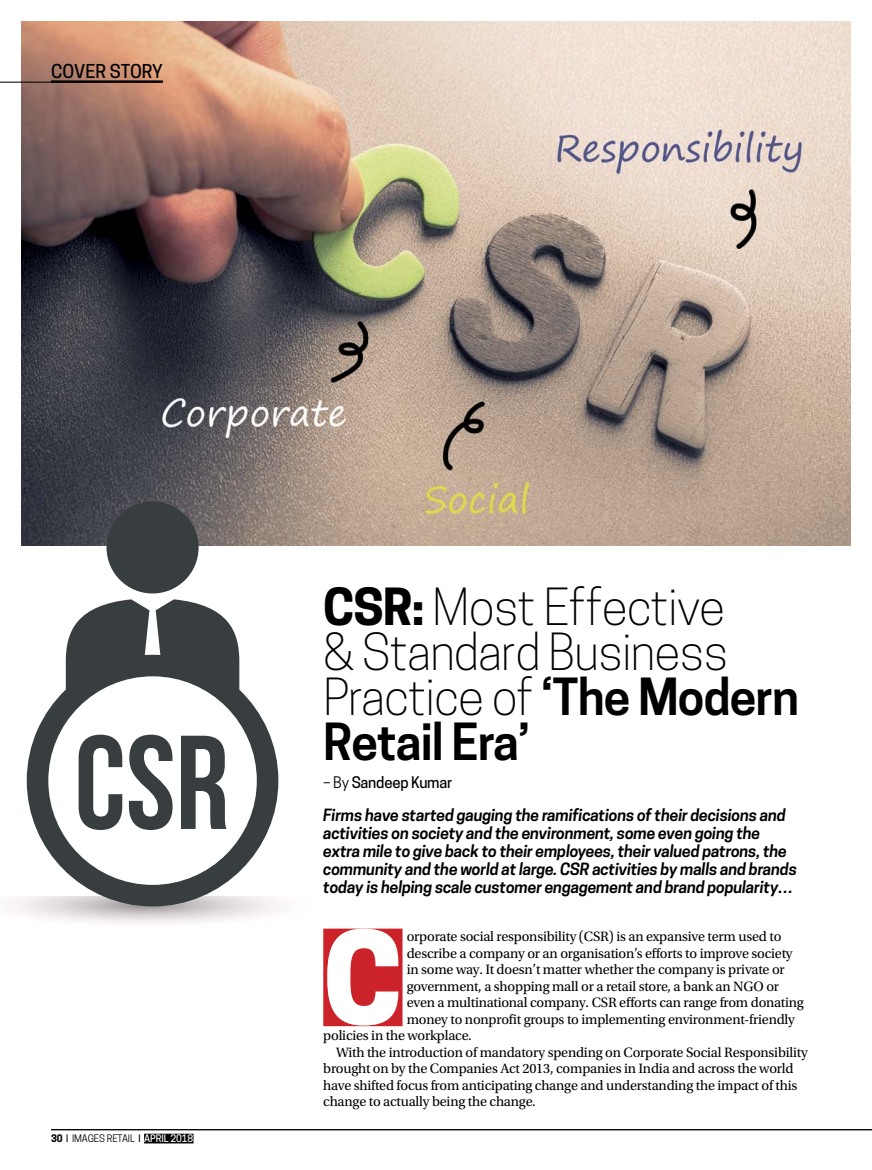
<style>
.page{position:relative;width:872px;height:1170px;background:#fff}
.page>*{position:absolute;margin:0;border:0;box-sizing:border-box;transform-origin:0 0}
.t1{font:800 120px "Cooper Hewitt";color:#fff}
.t2{font:300 48px/45px "Cooper Hewitt";letter-spacing:-.02em;color:#000}
.t3{font:500 18px "Cooper Hewitt";color:#000}
.t4{font:italic 600 15.9px/18px "Cooper Hewitt";letter-spacing:-.015em;color:#000}
.t5{font:500 15px "Cooper Hewitt";letter-spacing:-.015em;color:#000}
.t6{font:14.25px "Utopia Std";letter-spacing:-.015em;color:#000}
.t7{font:9.75px "Cooper Hewitt";letter-spacing:-.01em;color:#000}
.s1{font-weight:700}
.s2{font-weight:500}
.s3{font-weight:500;color:#fff}
.s4{font-weight:600}
.s5{font-weight:400}
</style>
<div class="page">
<div style="left:144px;top:1133px;width:49px;height:10px;background:#000"></div>
<img style="left:21px;top:21px;width:829px;height:524px">
<hr style="left:51px;top:80px;width:112px;height:3px;background:#000">
<hr style="left:0;top:82px;width:163px;height:1px;background:#000">
<hr style="left:51px;top:1129px;width:821px;height:1px;background:#000">
<svg style="left:27px;top:599px;width:251px;height:307px"></svg>
<svg style="left:106px;top:501px;width:93px;height:92px"></svg>
<svg style="left:79px;top:734px;width:43px;height:96px"></svg>
<svg style="left:129px;top:734px;width:44px;height:96px"></svg>
<svg style="left:181px;top:735px;width:45px;height:93px"></svg>
<div style="left:323px;top:928px;width:79px;height:98px;background:#cc2229"></div>
<p class="t3" style="left:51px;top:63px;width:113px">COVER STORY</p>
<p class="t7" style="left:51px;top:1134px;width:144px"><span class="s1">30</span> <span class="s2">|</span> IMAGES RETAIL <span class="s2">|</span> <span class="s3">APRIL 2018</span></p>
<h2 class="t2" style="left:323px;top:588px;width:477px"><span class="s1">CSR:</span> Most Effective<br>&amp; Standard Business<br>Practice of <span class="s4">‘The Modern<br>Retail Era’</span></h2>
<p class="t5" style="left:323px;top:775px;width:131px"><span class="s5">– By</span> Sandeep Kumar</p>
<p class="t4" style="left:323px;top:807px;width:475px">Firms have started gauging the ramifications of their decisions and activities on society and the environment, some even going the extra mile to give back to their employees, their valued patrons, the community and the world at large. CSR activities by malls and brands today is helping scale customer engagement and brand popularity…</p>
<h1 class="t1" style="left:323px;top:912px;width:81px">C</h1>
<p class="t6" style="left:407px;top:931px;width:376px">orporate social responsibility (CSR) is an expansive term used to</p>
<p class="t6" style="left:407px;top:947px;width:387px">describe a company or an organisation’s efforts to improve society</p>
<p class="t6" style="left:407px;top:964px;width:379px">in some way. It doesn’t matter whether the company is private or</p>
<p class="t6" style="left:407px;top:980px;width:374px">government, a shopping mall or a retail store, a bank an NGO or</p>
<p class="t6" style="left:407px;top:997px;width:399px">even a multinational company. CSR efforts can range from donating</p>
<p class="t6" style="left:407px;top:1013px;width:390px">money to nonprofit groups to implementing environment-friendly</p>
<p class="t6" style="left:323px;top:1030px;width:150px">policies in the workplace.</p>
<p class="t6" style="left:336px;top:1046px;width:473px">With the introduction of mandatory spending on Corporate Social Responsibility</p>
<p class="t6" style="left:323px;top:1063px;width:472px">brought on by the Companies Act 2013, companies in India and across the world</p>
<p class="t6" style="left:323px;top:1079px;width:475px">have shifted focus from anticipating change and understanding the impact of this</p>
<p class="t6" style="left:323px;top:1096px;width:214px">change to actually being the change.</p>
</div>
